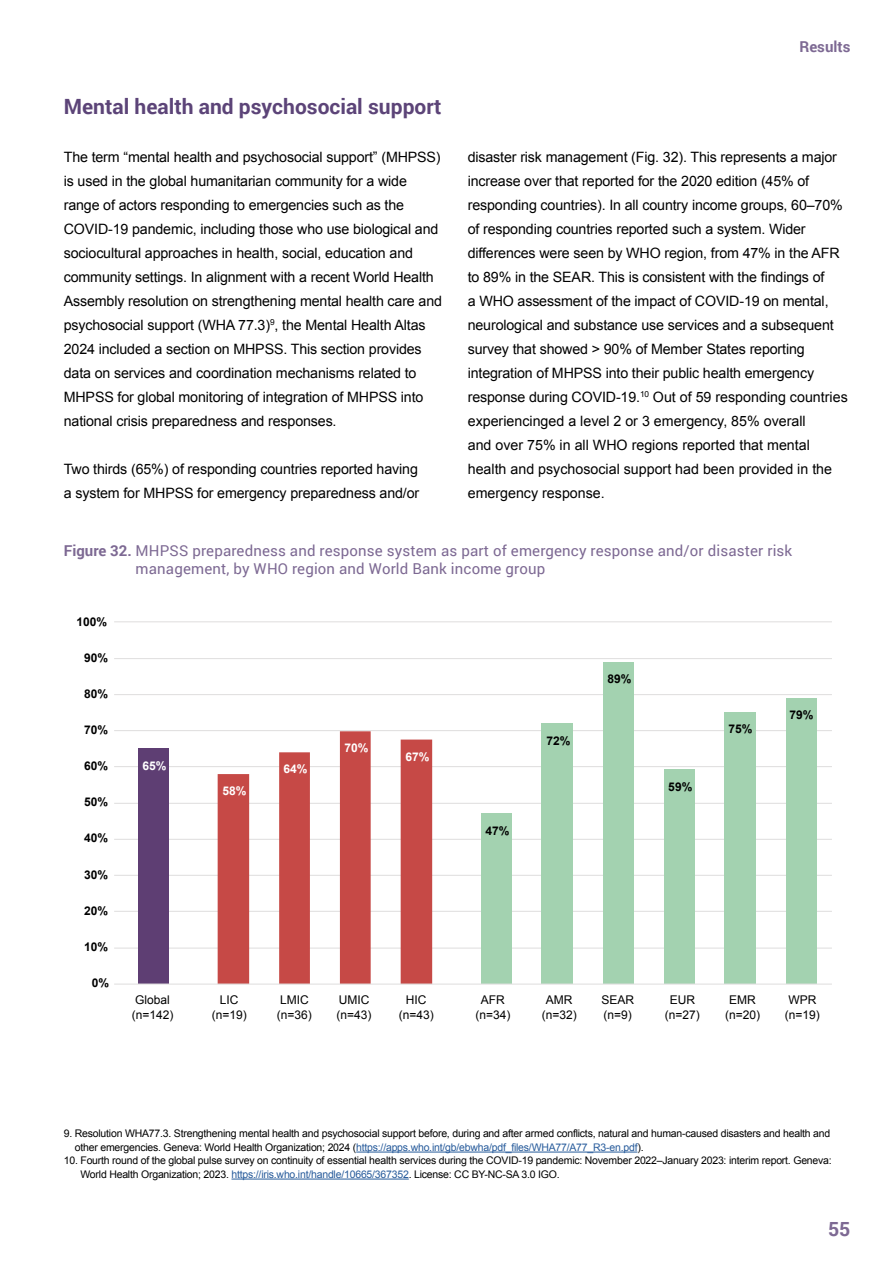
<style>
.page{position:relative;width:893px;height:1263px;background:#fff}
.page>*{position:absolute;margin:0;border:0;box-sizing:border-box;transform-origin:0 0}
.REPORT_SUB{font:700 21px "Roboto";color:#5c4478}
.t1{font:700 19.5px "Roboto";color:#7d6993}
.Paragraph_Style_1{font:15px/18px "Roboto";letter-spacing:.01em;color:#7d6993}
.t2{font:700 15px "Roboto";color:#7d6993}
.PARAGRAPH{font:14.25px/24px "Arial";letter-spacing:-.01em;color:#000}
.t3{font:12px/14.4px "Arial";color:#000;text-align:center}
.t4{font:700 12px "Arial";color:#000}
.t5{font:700 12px "Arial";color:#fff}
.FOOTNOTE{font:10.5px/13.5px "Arial";letter-spacing:-.02em;color:#000}
.s1{font-weight:700}
.s2{color:#275b9b}
</style>
<div class="page">
<hr style="left:356px;top:1152px;width:281px;height:1px;background:#275b9b">
<hr style="left:231px;top:1179px;width:178px;height:1px;background:#275b9b">
<hr style="left:114px;top:947px;width:718px;height:2px;background:#e2e1e1">
<hr style="left:114px;top:911px;width:718px;height:1px;background:#e2e1e1">
<hr style="left:114px;top:875px;width:718px;height:1px;background:#e2e1e1">
<hr style="left:114px;top:839px;width:718px;height:1px;background:#e2e1e1">
<hr style="left:114px;top:803px;width:718px;height:1px;background:#e2e1e1">
<hr style="left:114px;top:766px;width:718px;height:1px;background:#e2e1e1">
<hr style="left:114px;top:730px;width:718px;height:1px;background:#e2e1e1">
<hr style="left:114px;top:694px;width:718px;height:1px;background:#e2e1e1">
<hr style="left:114px;top:658px;width:718px;height:1px;background:#e2e1e1">
<hr style="left:114px;top:621px;width:718px;height:1px;background:#e2e1e1">
<div style="left:138px;top:748px;width:31px;height:236px;background:#5e3e73"></div>
<div style="left:481px;top:814px;width:31px;height:170px;background:#a3d2b0"></div>
<div style="left:542px;top:724px;width:31px;height:260px;background:#a3d2b0"></div>
<div style="left:603px;top:662px;width:31px;height:322px;background:#a3d2b0"></div>
<div style="left:664px;top:769px;width:31px;height:215px;background:#a3d2b0"></div>
<div style="left:725px;top:712px;width:31px;height:272px;background:#a3d2b0"></div>
<div style="left:786px;top:698px;width:31px;height:286px;background:#a3d2b0"></div>
<svg style="left:218px;top:731px;width:214px;height:252px;fill:#c64946"></svg>
<hr style="left:114px;top:983px;width:718px;height:2px;background:#e2e1e1">
<p class="REPORT_SUB" style="left:64px;top:92px;width:379px">Mental health and psychosocial support</p>
<p class="PARAGRAPH" style="left:64px;top:145px;width:380px">The term “mental health and psychosocial support” (MHPSS) is used in the global humanitarian community for a wide range of actors responding to emergencies such as the COVID-19 pandemic, including those who use biological and sociocultural approaches in health, social, education and community settings. In alignment with a recent World Health Assembly resolution on strengthening mental health care and psychosocial support (WHA 77.3)<sup>9</sup>, the Mental Health Altas 2024 included a section on MHPSS. This section provides data on services and coordination mechanisms related to MHPSS for global monitoring of integration of MHPSS into national crisis preparedness and responses.</p>
<p class="PARAGRAPH" style="left:64px;top:457px;width:357px">Two thirds (65%) of responding countries reported having a system for MHPSS for emergency preparedness and/or</p>
<p class="t2" style="left:799px;top:36px;width:53px">Results</p>
<p class="PARAGRAPH" style="left:468px;top:145px;width:382px">disaster risk management (Fig. 32). This represents a major increase over that reported for the 2020 edition (45% of responding countries). In all country income groups, 60–70% of responding countries reported such a system. Wider differences were seen by WHO region, from 47% in the AFR to 89% in the SEAR. This is consistent with the findings of<br>a WHO assessment of the impact of COVID-19 on mental, neurological and substance use services and a subsequent survey that showed &gt; 90% of Member States reporting integration of MHPSS into their public health emergency response during COVID-19.<sup>10</sup> Out of 59 responding countries experiencinged a level 2 or 3 emergency, 85% overall<br>and over 75% in all WHO regions reported that mental health and psychosocial support had been provided in the emergency response.</p>
<p class="Paragraph_Style_1" style="left:136px;top:541px;width:658px;text-indent:-72px"><span class="s1">Figure 32.</span> MHPSS preparedness and response system as part of emergency response and/or disaster risk management, by WHO region and World Bank income group</p>
<p class="t4" style="left:76px;top:613px;width:32px">100%</p>
<p class="t4" style="left:84px;top:649px;width:26px">90%</p>
<p class="t4" style="left:84px;top:685px;width:26px">80%</p>
<p class="t4" style="left:84px;top:721px;width:26px">70%</p>
<p class="t4" style="left:84px;top:758px;width:26px">60%</p>
<p class="t4" style="left:84px;top:794px;width:26px">50%</p>
<p class="t4" style="left:84px;top:830px;width:26px">40%</p>
<p class="t4" style="left:84px;top:867px;width:26px">30%</p>
<p class="t4" style="left:84px;top:903px;width:26px">20%</p>
<p class="t4" style="left:84px;top:939px;width:26px">10%</p>
<p class="t4" style="left:92px;top:975px;width:19px">0%</p>
<p class="t5" style="left:142px;top:757px;width:26px">65%</p>
<p class="t5" style="left:222px;top:783px;width:26px">58%</p>
<p class="t5" style="left:283px;top:761px;width:26px">64%</p>
<p class="t5" style="left:344px;top:740px;width:26px">70%</p>
<p class="t5" style="left:405px;top:749px;width:26px">67%</p>
<p class="t4" style="left:485px;top:823px;width:26px">47%</p>
<p class="t4" style="left:546px;top:733px;width:26px">72%</p>
<p class="t4" style="left:607px;top:671px;width:26px">89%</p>
<p class="t4" style="left:668px;top:778px;width:26px">59%</p>
<p class="t4" style="left:728px;top:721px;width:26px">75%</p>
<p class="t4" style="left:789px;top:706px;width:26px">79%</p>
<p class="t3" style="left:132px;top:993px;width:43px;text-align:left">Global (n=142)</p>
<p class="t3" style="left:212px;top:993px;width:37px">LIC (n=19)</p>
<p class="t3" style="left:277px;top:993px;width:37px;text-align:left">LMIC (n=36)</p>
<p class="t3" style="left:337px;top:993px;width:37px;text-align:left">UMIC (n=43)</p>
<p class="t3" style="left:399px;top:993px;width:37px">HIC (n=43)</p>
<p class="t3" style="left:475px;top:993px;width:37px">AFR (n=34)</p>
<p class="t3" style="left:542px;top:993px;width:37px">AMR (n=32)</p>
<p class="t3" style="left:601px;top:993px;width:34px;text-align:left">SEAR (n=9)</p>
<p class="t3" style="left:665px;top:993px;width:37px">EUR (n=27)</p>
<p class="t3" style="left:725px;top:993px;width:37px">EMR (n=20)</p>
<p class="t3" style="left:785px;top:993px;width:37px;text-align:left">WPR (n=19)</p>
<p class="FOOTNOTE" style="left:75px;top:1127px;width:757px;text-indent:-11px">9. Resolution WHA77.3. Strengthening mental health and psychosocial support before, during and after armed conflicts, natural and human-caused disasters and health and other emergencies. Geneva: World Health Organization; 2024 (<span class="s2">https://apps.who.int/gb/ebwha/pdf_files/WHA77/A77_R3-en.pdf</span>).</p>
<p class="FOOTNOTE" style="left:80px;top:1154px;width:753px;text-indent:-17px">10. Fourth round of the global pulse survey on continuity of essential health services during the COVID-19 pandemic: November 2022–January 2023: interim report. Geneva:<br>World Health Organization; 2023. <span class="s2">https://iris.who.int/handle/10665/367352</span>. License: CC BY-NC-SA 3.0 IGO.</p>
<h2 class="t1" style="left:828px;top:1215px;width:24px">55</h2>
</div>
